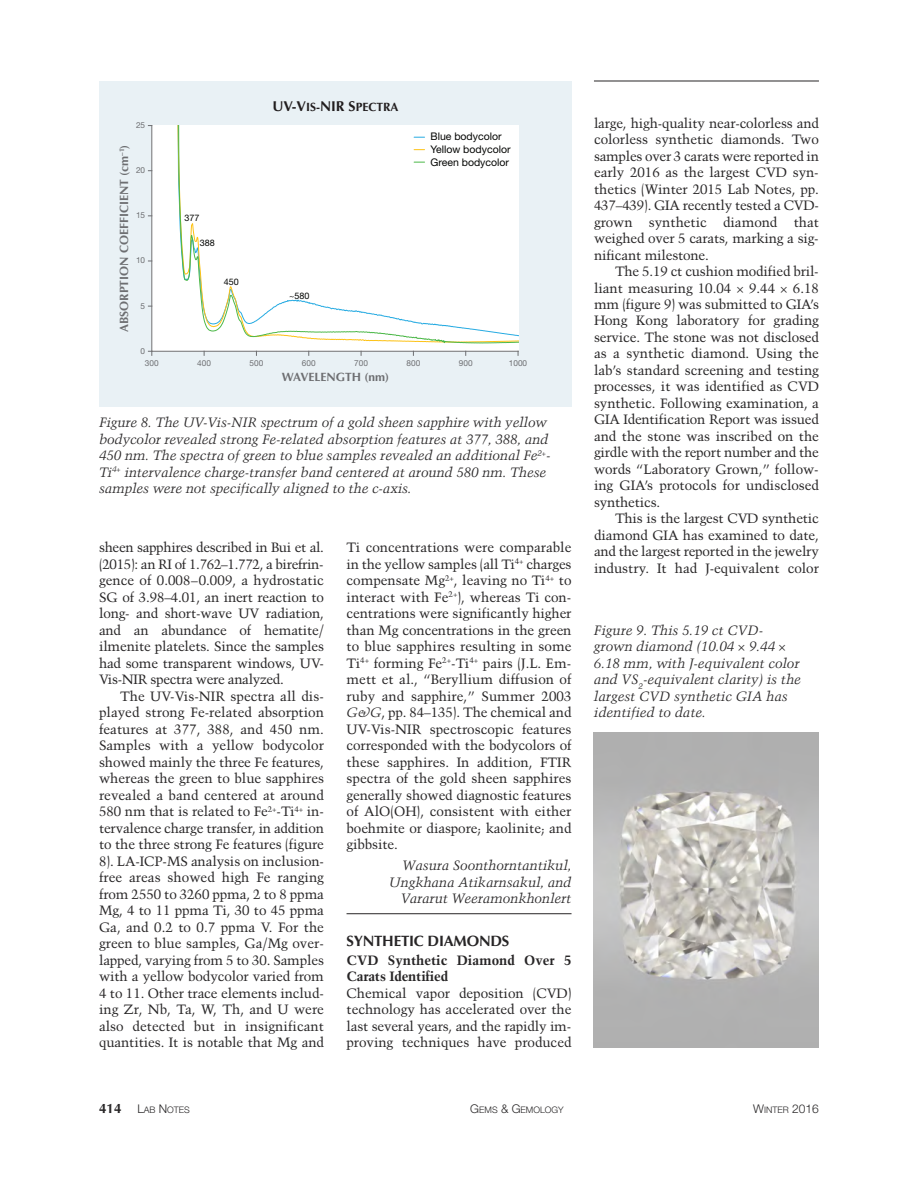
<style>
.page{position:relative;width:918px;height:1188px;background:#fff}
.page>*{position:absolute;margin:0;border:0;box-sizing:border-box;transform-origin:0 0}
.t1{font:700 15px "Optima LT Std";letter-spacing:-.015em;color:#272526}
.t2{font:13.5px/16.5px "Trump Mediaeval LT Std";letter-spacing:-.01em;color:#272526;text-align:justify}
.t3{font:italic 13.5px/16.5px "Trump Mediaeval LT Std";letter-spacing:-.01em;color:#272526}
.t4{font:700 13.5px/16.5px "Trump Mediaeval LT Std";letter-spacing:-.005em;color:#272526}
.t5{font:700 13.5px "Optima LT Std";color:#272526}
.t6{font:700 12px "Optima LT Std";color:#6d6e71}
.t7{font:700 12px "Optima LT Std";color:#211d1e}
.t8{font:300 12px "Helvetica Neue LT Std";color:#272526}
.t9{font:10.5px/12.6px "Helvetica Neue LT Std";color:#040503}
.t10{font:300 9px "Helvetica Neue LT Std";color:#272526}
.t11{font:9px "Helvetica Neue LT Std";color:#040503}
.t12{font:8.25px "Helvetica Neue";color:#6d6e71}
.s1{font-size:14.25px}
.s2{font-style:italic}
.s3{font-size:12px}
.s4{font-size:9px}
</style>
<div class="page">
<hr style="left:347px;top:913px;width:225px;height:1px;background:#272526">
<div style="left:99px;top:81px;width:473px;height:325px;background:#e9f1f5"></div>
<hr style="left:151px;top:125px;width:1px;height:227px;background:#6d6e71">
<div style="left:152px;top:126px;width:367px;height:225px;background:#fff"></div>
<img style="left:594px;top:732px;width:225px;height:315px">
<hr style="left:594px;top:81px;width:225px;height:1px;background:#272526">
<p class="t12" style="left:136px;top:122px;width:11px">25</p>
<p class="t6" style="left:119px;top:332px;width:189px;rotate:-90deg">ABSORPTION COEFFICIENT (cm<sup>–1</sup>)</p>
<p class="t12" style="left:136px;top:167px;width:11px">20</p>
<p class="t12" style="left:136px;top:212px;width:11px">15</p>
<p class="t12" style="left:136px;top:258px;width:11px">10</p>
<p class="t12" style="left:141px;top:303px;width:6px">5</p>
<p class="t12" style="left:141px;top:348px;width:6px">0</p>
<p class="t11" style="left:184px;top:215px;width:17px">377</p>
<p class="t11" style="left:200px;top:239px;width:17px">388</p>
<p class="t11" style="left:224px;top:278px;width:17px">450</p>
<p class="t7" style="left:273px;top:102px;width:127px"><span class="s1">UV-V</span>IS-<span class="s1">NIR S</span>PECTRA</p>
<p class="t9" style="left:430px;top:131px;width:82px">Blue bodycolor<br>Yellow bodycolor<br>Green bodycolor</p>
<p class="t11" style="left:289px;top:292px;width:22px">~580</p>
<p class="t12" style="left:145px;top:360px;width:15px">300</p>
<p class="t12" style="left:459px;top:360px;width:15px">900</p>
<p class="t12" style="left:509px;top:360px;width:20px">1000</p>
<p class="t12" style="left:197px;top:360px;width:15px">400</p>
<p class="t12" style="left:250px;top:360px;width:15px">500</p>
<p class="t12" style="left:302px;top:360px;width:15px">600</p>
<p class="t12" style="left:354px;top:360px;width:15px">700</p>
<p class="t12" style="left:407px;top:360px;width:15px">800</p>
<p class="t6" style="left:282px;top:372px;width:109px">WAVELENGTH (nm)</p>
<p class="t3" style="left:99px;top:414px;width:453px">Figure 8. The UV-Vis-NIR spectrum of a gold sheen sapphire with yellow bodycolor revealed strong Fe-related absorption features at 377, 388, and 450 nm. The spectra of green to blue samples revealed an additional Fe<sup>2+</sup>- Ti<sup>4+</sup> intervalence charge-transfer band centered at around 580 nm. These samples were not specifically aligned to the c-axis.</p>
<p class="t2" style="left:99px;top:539px;width:227px">sheen sapphires described in Bui et al. (2015): an RI of 1.762–1.772, a birefrin&shy;gence of 0.008–0.009, a hydrostatic SG of 3.98–4.01, an inert reaction to long- and short-wave UV radiation, and an abundance of hematite/ ilmenite platelets. Since the samples had some transparent windows, UV-Vis-NIR spectra were analyzed.</p>
<p class="t2" style="left:99px;top:688px;width:227px;text-indent:21px">The UV-Vis-NIR spectra all dis&shy;played strong Fe-related absorption features at 377, 388, and 450 nm.<br>Samples with a yellow bodycolor showed mainly the three Fe features, whereas the green to blue sapphires revealed a band centered at around 580 nm that is related to Fe<sup>2+</sup>-Ti<sup>4+</sup> in&shy;tervalence charge transfer, in addition to the three strong Fe features (figure 8). LA-ICP-MS analysis on inclusion&shy;free areas showed high Fe ranging from 2550 to 3260 ppma, 2 to 8 ppma Mg, 4 to 11 ppma Ti, 30 to 45 ppma Ga, and 0.2 to 0.7 ppma V. For the green to blue samples, Ga/Mg over&shy;lapped, varying from 5 to 30. Samples with a yellow bodycolor varied from 4 to 11. Other trace elements includ&shy;ing Zr, Nb, Ta, W, Th, and U were also detected but in insignificant quantities. It is notable that Mg and</p>
<p class="t2" style="left:347px;top:539px;width:227px">Ti concentrations were comparable in the yellow samples (all Ti<sup>4+</sup> charges compensate Mg<sup>2+</sup>, leaving no Ti<sup>4+</sup> to interact with Fe<sup>2+</sup>), whereas Ti con - cen trations were significantly higher than Mg concentrations in the green to blue sapphires resulting in some Ti<sup>4+</sup> forming Fe<sup>2+</sup>-Ti<sup>4+</sup> pairs (J.L. Em&shy;mett et al., “Beryllium diffusion of ruby and sapphire,” Summer 2003<br><span class="s2">G&amp;G</span>, pp. 84–135). The chemical and UV-Vis-NIR spectroscopic features corresponded with the bodycolors of these sapphires. In addition, FTIR spectra of the gold sheen sapphires generally showed diagnostic features of AlO(OH), consistent with either boehmite or diaspore; kaolinite; and gibbsite.</p>
<p class="t3" style="left:389px;top:857px;width:184px;text-align:right">Wasura Soonthorntantikul,<br>Ungkhana Atikarnsakul, and<br>Vararut Weeramonkhonlert</p>
<p class="t1" style="left:347px;top:935px;width:164px">SYNTHETIC DIAMONDS</p>
<p class="t4" style="left:347px;top:952px;width:227px">CVD Synthetic Diamond Over 5<br>Carats Identified</p>
<p class="t2" style="left:347px;top:985px;width:227px">Chemical vapor deposition (CVD) technology has accelerated over the last several years, and the rapidly im&shy;proving techniques have produced</p>
<p class="t2" style="left:594px;top:115px;width:227px">large, high-quality near-colorless and colorless synthetic diamonds. Two samples over 3 carats were reported in early 2016 as the largest CVD syn&shy;thetics (Winter 2015 Lab Notes, pp.<br>437–439). GIA recently tested a CVD&shy;grown synthetic diamond that weighed over 5 carats, marking a sig&shy;nificant milestone.</p>
<p class="t2" style="left:594px;top:263px;width:227px;text-indent:21px">The 5.19 ct cushion modified bril&shy;liant measuring 10.04 × 9.44 × 6.18 mm (figure 9) was submitted to GIA’s Hong Kong laboratory for grading service. The stone was not disclosed as a synthetic diamond. Using the lab’s standard screening and testing processes, it was identified as CVD synthetic. Following examination, a GIA Identification Report was issued and the stone was inscribed on the girdle with the report number and the words “Laboratory Grown,” follow&shy;ing GIA’s protocols for undisclosed synthetics.</p>
<p class="t2" style="left:594px;top:511px;width:227px;text-indent:21px">This is the largest CVD synthetic diamond GIA has examined to date, and the largest reported in the jewelry industry. It had J-equivalent color</p>
<p class="t3" style="left:594px;top:622px;width:209px">Figure 9. This 5.19 ct CVD&shy;grown diamond (10.04 × 9.44 ×<br>6.18 mm, with J-equivalent color and VS<sub>2</sub>-equivalent clarity) is the largest CVD synthetic GIA has identified to date.</p>
<p class="t5" style="left:99px;top:1103px;width:24px">414</p>
<p class="t10" style="left:137px;top:1106px;width:54px"><span class="s3">L</span>AB <span class="s3">N</span>OTES</p>
<p class="t10" style="left:470px;top:1106px;width:95px"><span class="s3">G</span>EMS <span class="s3">&amp; G</span>EMOLOGY</p>
<p class="t8" style="left:753px;top:1104px;width:67px">W<span class="s4">INTER</span> 2016</p>
</div>
